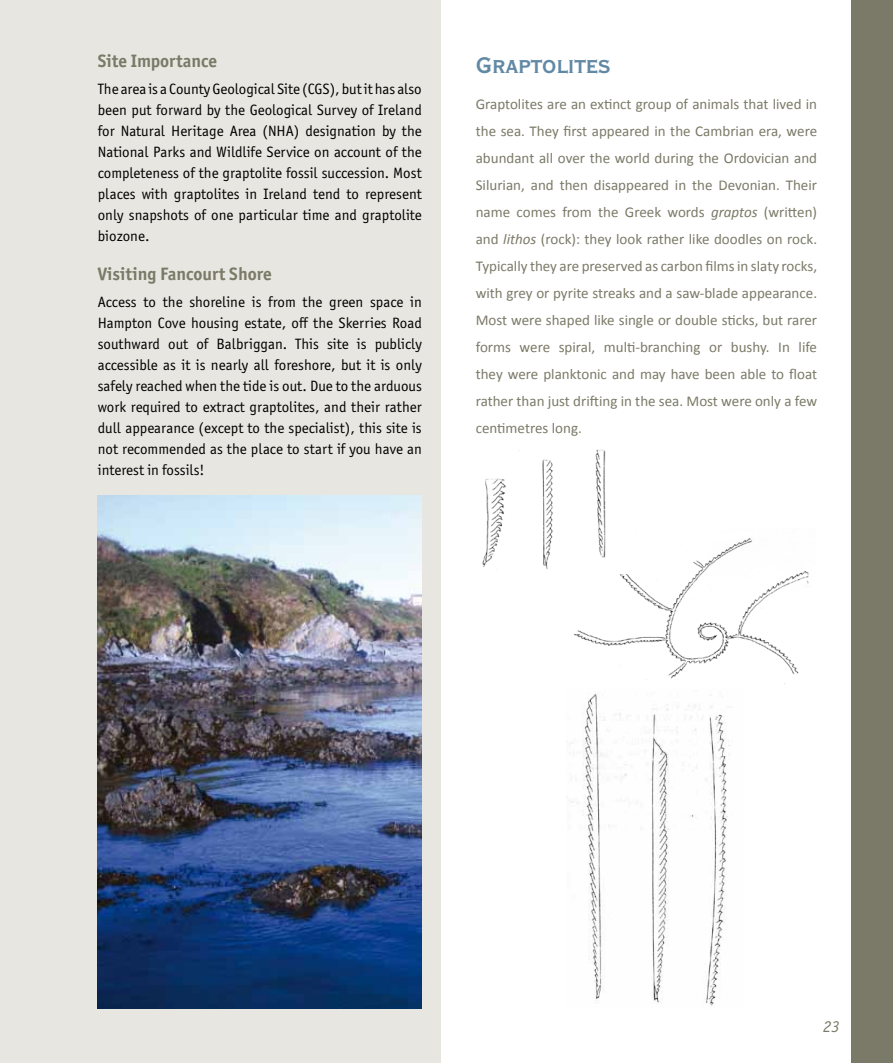
<style>
.page{position:relative;width:893px;height:1063px;background:#fff}
.page>*{position:absolute;margin:0;border:0;box-sizing:border-box;transform-origin:0 0}
.t1{font:700 condensed 30px "Copperplate Gothic BT";color:#6189a5}
.t2{font:700 18px "Officina Sans ITC Std";color:#7b7a68}
.t3{font:italic 16.5px "Officina Sans ITC Std";color:#7b7a68}
.t4{font:15px/21px "Officina Sans ITC Std";color:#000;text-align:justify}
.t5{font:15px/27px "Calibri";color:#7b7a68;text-align:justify}
.s1{font-style:italic}
</style>
<div class="page">
<div style="left:0;top:0;width:440px;height:1063px;background:#e7e6e0"></div>
<div style="left:852px;top:0;width:41px;height:1063px;background:#7b7a68"></div>
<img style="left:98px;top:495px;width:324px;height:514px">
<img style="left:571px;top:694px;width:159px;height:312px">
<img style="left:574px;top:538px;width:235px;height:146px">
<img style="left:482px;top:449px;width:165px;height:125px">
<p class="t2" style="left:98px;top:50px;width:121px">Site Importance</p>
<p class="t4" style="left:98px;top:78px;width:326px">The area is a County Geological Site (CGS), but it has also been put forward by the Geological Survey of Ireland for Natural Heritage Area (NHA) designation by the National Parks and Wildlife Service on account of the completeness of the graptolite fossil succession. Most places with graptolites in Ireland tend to represent only snapshots of one particular time and graptolite biozone.</p>
<p class="t2" style="left:98px;top:263px;width:175px">Visiting Fancourt Shore</p>
<p class="t4" style="left:98px;top:291px;width:326px">Access to the shoreline is from the green space in Hampton Cove housing estate, off the Skerries Road southward out of Balbriggan. This site is publicly accessible as it is nearly all foreshore, but it is only safely reached when the tide is out. Due to the arduous work required to extract graptolites, and their rather dull appearance (except to the specialist), this site is not recommended as the place to start if you have an interest in fossils!</p>
<h1 class="t1" style="left:476px;top:49px;width:136px">Graptolites</h1>
<p class="t5" style="left:476px;top:89px;width:343px">Graptolites are an extinct group of animals that lived in the sea. They first appeared in the Cambrian era, were abundant all over the world during the Ordovician and Silurian, and then disappeared in the Devonian. Their name comes from the Greek words <span class="s1">graptos</span> (written) and <span class="s1">lithos</span> (rock): they look rather like doodles on rock.<br>Typically they are preserved as carbon films in slaty rocks, with grey or pyrite streaks and a saw-blade appearance.<br>Most were shaped like single or double sticks, but rarer forms were spiral, multi-branching or bushy. In life they were planktonic and may have been able to float rather than just drifting in the sea. Most were only a few centimetres long.</p>
<p class="t3" style="left:823px;top:1017px;width:18px">23</p>
</div>
